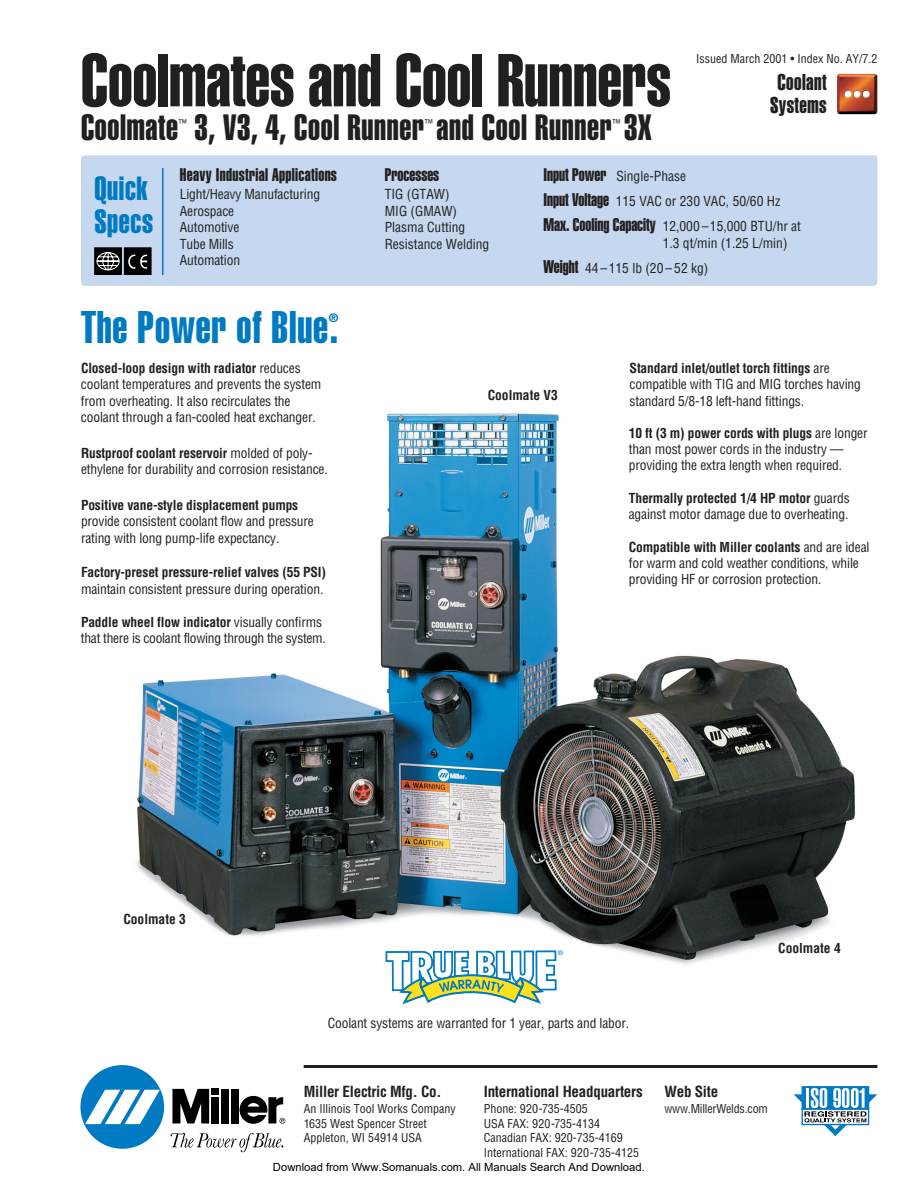
<style>
.page{position:relative;width:918px;height:1188px;background:#fff}
.page>*{position:absolute;margin:0;border:0;box-sizing:border-box;transform-origin:0 0}
.t1{font:73.5px "Helvetica Extra Compressed";color:#231f20}
.t2{font:45px "Helvetica Extra Compressed";letter-spacing:.02em;color:#007ac2}
.t3{font:36px "Helvetica Extra Compressed";letter-spacing:.02em;color:#231f20}
.t4{font:33px/33px "Helvetica Extra Compressed";letter-spacing:.02em;color:#007ac2}
.t5{font:22.5px/22.5px "Helvetica Extra Compressed";letter-spacing:.02em;color:#231f20;text-align:center}
.t6{font:18px "Helvetica Extra Compressed";letter-spacing:.02em;color:#231f20}
.t7{font:18px "Helvetica Extra Compressed";color:#231f20}
.t8{font:700 condensed 15px "Helvetica";letter-spacing:-.015em;color:#231f20}
.t9{font:condensed 13.5px/16.2px "Helvetica";letter-spacing:-.01em;color:#231f20}
.t10{font:700 condensed 13.5px "Helvetica";letter-spacing:-.01em;color:#231f20}
.t11{font:condensed 12px/14.4px "Helvetica";color:#231f20}
.t12{font:12px "Helvetica Extra Compressed";color:#007ac2}
.t13{font:11.25px "Arial";color:#000}
.t14{font:condensed 10.5px "Helvetica";color:#231f20}
.s1{font-weight:700}
.s2{font-family:"Helvetica Extra Compressed";font-stretch:normal;font-size:18px}
</style>
<div class="page">
<img style="left:136px;top:413px;width:719px;height:551px">
<div style="left:81px;top:155px;width:797px;height:131px;background:#c6d8ef;border-radius:4px"></div>
<hr style="left:162px;top:168px;width:1px;height:107px;background:#007ac2">
<svg style="left:385px;top:949px;width:178px;height:56px"></svg>
<svg style="left:839px;top:73px;width:39px;height:42px"></svg>
<img style="left:837px;top:74px;width:40px;height:40px">
<svg style="left:171px;top:1133px;width:112px;height:19px"></svg>
<div style="left:80px;top:1065px;width:84px;height:84px;background:#007ac2;border-radius:50%"></div>
<svg style="left:85px;top:1090px;width:75px;height:34px"></svg>
<div style="left:221px;top:1089px;width:8px;height:34px;background:#000"></div>
<div style="left:231px;top:1089px;width:8px;height:34px;background:#000"></div>
<div style="left:211px;top:1089px;width:8px;height:6px;background:#000"></div>
<div style="left:211px;top:1097px;width:8px;height:26px;background:#000"></div>
<svg style="left:172px;top:1089px;width:37px;height:34px"></svg>
<svg style="left:240px;top:1096px;width:45px;height:28px"></svg>
<hr style="left:304px;top:1065px;width:573px;height:3px;background:#231f20">
<svg style="left:802px;top:1086px;width:67px;height:2px"></svg>
<svg style="left:793px;top:1088px;width:84px;height:49px"></svg>
<div style="left:124px;top:248px;width:27px;height:27px;background:#000;border:1px solid #000"></div>
<svg style="left:128px;top:255px;width:19px;height:14px"></svg>
<div style="left:94px;top:248px;width:28px;height:27px;background:#000;border:1px solid #000"></div>
<svg style="left:96px;top:252px;width:24px;height:19px"></svg>
<h1 class="t1" style="left:81px;top:54px;width:591px">Coolmates and Cool Runners</h1>
<h3 class="t3" style="left:81px;top:115px;width:99px">Coolmate</h3>
<p class="t14" style="left:179px;top:119px;width:9px">™</p>
<h3 class="t3" style="left:194px;top:115px;width:459px">3, V3, 4, Cool Runner and Cool Runner 3X</h3>
<p class="t14" style="left:425px;top:119px;width:9px">™</p>
<p class="t14" style="left:612px;top:119px;width:9px">™</p>
<p class="t11" style="left:696px;top:52px;width:183px">Issued March 2001 • Index No. AY/7.2</p>
<h3 class="t5" style="left:770px;top:72px;width:58px">Coolant<br>Systems</h3>
<h3 class="t4" style="left:94px;top:173px;width:60px">Quick<br>Specs</h3>
<h3 class="t6" style="left:180px;top:168px;width:159px">Heavy Industrial Applications</h3>
<p class="t9" style="left:180px;top:187px;width:142px">Light/Heavy Manufacturing<br>Aerospace<br>Automotive<br>Tube Mills<br>Automation</p>
<h2 class="t2" style="left:81px;top:311px;width:259px">The Power of Blue.</h2>
<p class="t12" style="left:329px;top:313px;width:11px">®</p>
<p class="t9" style="left:81px;top:361px;width:242px"><span class="s1">Closed-loop design with radiator</span> reduces coolant temperatures and prevents the system from overheating. It also recirculates the coolant through a fan-cooled heat exchanger.</p>
<p class="t9" style="left:81px;top:446px;width:248px"><span class="s1">Rustproof coolant reservoir</span> molded of poly&shy;ethylene for durability and corrosion resistance.</p>
<p class="t10" style="left:81px;top:500px;width:219px">Positive vane-style displacement pumps</p>
<p class="t9" style="left:81px;top:514px;width:234px">provide consistent coolant flow and pressure rating with long pump-life expectancy.</p>
<p class="t10" style="left:81px;top:567px;width:247px">Factory-preset pressure-relief valves (55 PSI)</p>
<p class="t9" style="left:81px;top:582px;width:244px">maintain consistent pressure during operation.</p>
<p class="t9" style="left:81px;top:615px;width:246px"><span class="s1">Paddle wheel flow indicator</span> visually confirms that there is coolant flowing through the system.</p>
<h3 class="t7" style="left:385px;top:168px;width:56px">Processes</h3>
<p class="t9" style="left:385px;top:187px;width:106px">TIG (GTAW)<br>MIG (GMAW)<br>Plasma Cutting<br>Resistance Welding</p>
<p class="t9" style="left:543px;top:164px;width:259px;line-height:25.2px"><span class="s2">Input Power</span> Single-Phase<br><span class="s2">Input Voltage</span> 115 VAC or 230 VAC, 50/60 Hz<br><span class="s2">Max. Cooling Capacity</span> 12,000 –15,000 BTU/hr at</p>
<p class="t9" style="left:543px;top:231px;width:246px;line-height:25.2px;text-indent:119px">1.3 qt/min (1.25 L/min)<br><span class="s2">Weight</span> 44 –115 lb (20 – 52 kg)</p>
<p class="t10" style="left:488px;top:390px;width:72px">Coolmate V3</p>
<p class="t9" style="left:630px;top:361px;width:233px"><span class="s1">Standard inlet/outlet torch fittings</span> are compatible with TIG and MIG torches having standard 5/8-18 left-hand fittings.</p>
<p class="t9" style="left:629px;top:426px;width:240px"><span class="s1">10 ft (3 m) power cords with plugs</span> are longer than most power cords in the industry — providing the extra length when required.</p>
<p class="t9" style="left:629px;top:491px;width:222px"><span class="s1">Thermally protected 1/4 HP motor</span> guards against motor damage due to overheating.</p>
<p class="t9" style="left:629px;top:540px;width:242px"><span class="s1">Compatible with Miller coolants</span> and are ideal for warm and cold weather conditions, while providing HF or corrosion protection.</p>
<p class="t10" style="left:123px;top:914px;width:64px">Coolmate 3</p>
<p class="t10" style="left:778px;top:943px;width:64px">Coolmate 4</p>
<p class="t9" style="left:328px;top:1016px;width:303px">Coolant systems are warranted for 1 year, parts and labor.</p>
<p class="t8" style="left:304px;top:1085px;width:139px">Miller Electric Mfg. Co.</p>
<p class="t11" style="left:304px;top:1103px;width:153px">An Illinois Tool Works Company<br>1635 West Spencer Street<br>Appleton, WI 54914 USA</p>
<p class="t8" style="left:484px;top:1085px;width:160px">International Headquarters</p>
<p class="t11" style="left:484px;top:1103px;width:157px">Phone: 920-735-4505<br>USA FAX: 920-735-4134<br>Canadian FAX: 920-735-4169<br>International FAX: 920-735-4125</p>
<p class="t13" style="left:273px;top:1160px;width:373px">Download from Www.Somanuals.com. All Manuals Search And Download.</p>
<p class="t8" style="left:664px;top:1085px;width:55px">Web Site</p>
<p class="t11" style="left:664px;top:1103px;width:105px">www.MillerWelds.com</p>
</div>
